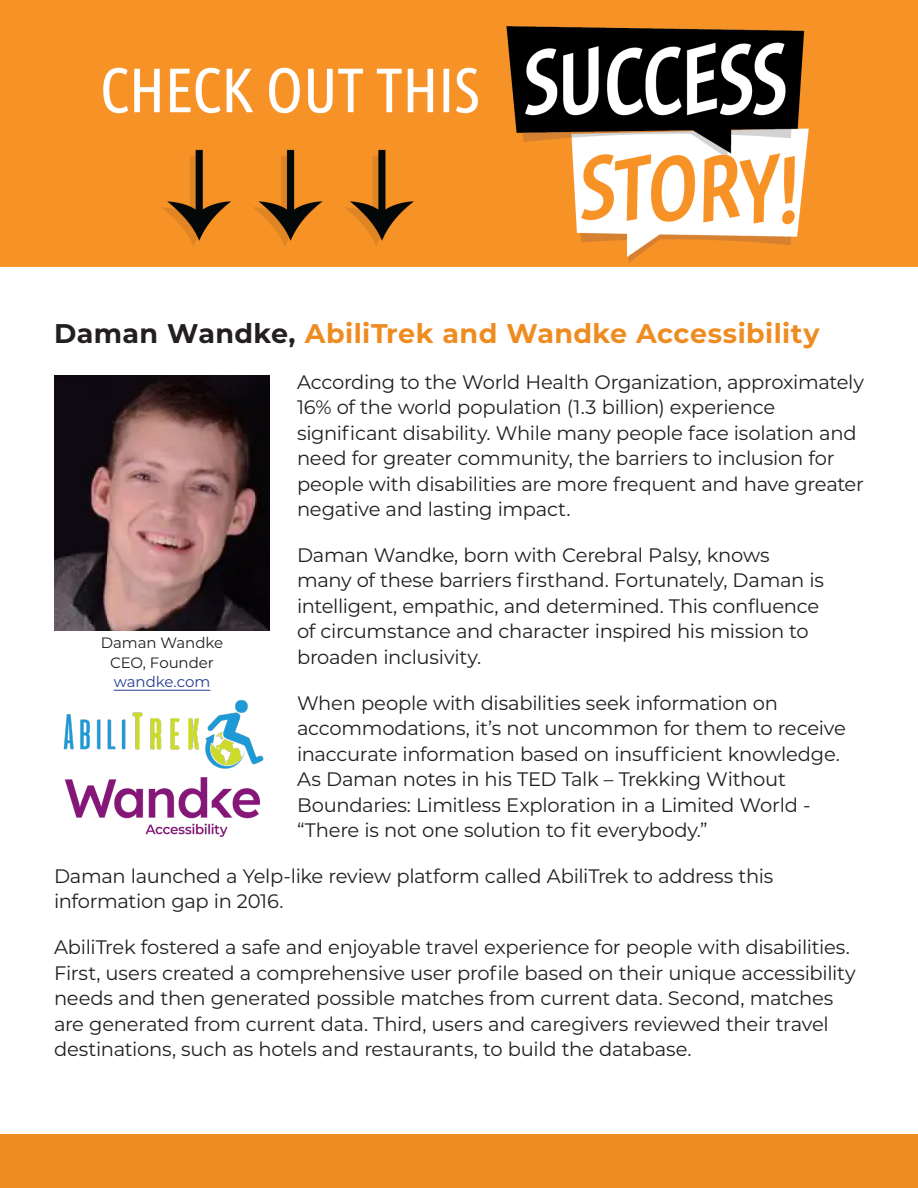
<style>
.page{position:relative;width:918px;height:1188px;background:#fff}
.page>*{position:absolute;margin:0;border:0;box-sizing:border-box;transform-origin:0 0}
.t1{font:700 27px "Montserrat";letter-spacing:.015em;color:#ee8c21}
.t2{font:19.5px/25.5px "Montserrat";letter-spacing:-.015em;color:#231f20}
.t3{font:15px/19.5px "Montserrat";letter-spacing:-.01em;color:#231f20;text-align:center}
.s1{color:#231f20}
.s2{color:#253f8e}
</style>
<div class="page">
<img style="left:64px;top:778px;width:196px;height:59px">
<img style="left:0;top:0;width:918px;height:266px">
<div style="left:0;top:1134px;width:918px;height:54px;background:#ee8c21"></div>
<img style="left:63px;top:700px;width:201px;height:69px">
<img style="left:54px;top:375px;width:216px;height:256px">
<hr style="left:114px;top:690px;width:96px;height:1px;background:#253f8e">
<h1 class="t1" style="left:54px;top:314px;width:767px"><span class="s1">Daman Wandke,</span> AbiliTrek and Wandke Accessibility</h1>
<p class="t2" style="left:297px;top:368px;width:568px">According to the World Health Organization, approximately 16% of the world population (1.3 billion) experience significant disability. While many people face isolation and need for greater community, the barriers to inclusion for people with disabilities are more frequent and have greater negative and lasting impact.</p>
<p class="t2" style="left:297px;top:542px;width:529px">Daman Wandke, born with Cerebral Palsy, knows many of these barriers firsthand. Fortunately, Daman is intelligent, empathic, and determined. This confluence of circumstance and character inspired his mission to broaden inclusivity.</p>
<p class="t2" style="left:297px;top:689px;width:550px">When people with disabilities seek information on accommodations, it’s not uncommon for them to receive inaccurate information based on insufficient knowledge.<br>As Daman notes in his TED Talk – Trekking Without Boundaries: Limitless Exploration in a Limited World - “There is not one solution to fit everybody.”</p>
<p class="t2" style="left:54px;top:863px;width:721px">Daman launched a Yelp-like review platform called AbiliTrek to address this information gap in 2016.</p>
<p class="t2" style="left:54px;top:934px;width:803px">AbiliTrek fostered a safe and enjoyable travel experience for people with disabilities.<br>First, users created a comprehensive user profile based on their unique accessibility needs and then generated possible matches from current data. Second, matches are generated from current data. Third, users and caregivers reviewed their travel destinations, such as hotels and restaurants, to build the database.</p>
<p class="t3" style="left:101px;top:633px;width:124px">Daman Wandke<br>CEO, Founder <span class="s2">wandke.com</span></p>
</div>
